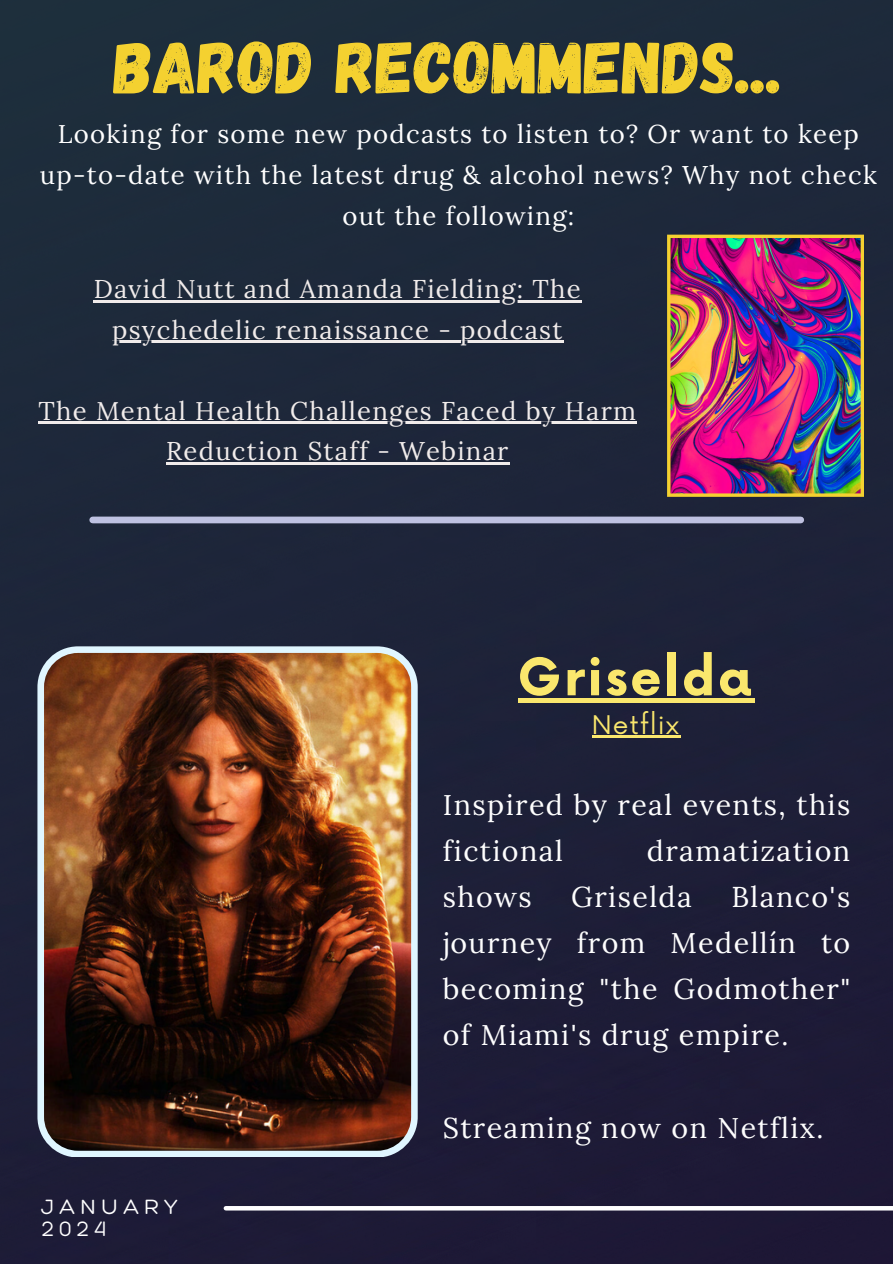
<style>
.page{position:relative;width:893px;height:1264px;background:#fff}
.page>*{position:absolute;margin:0;border:0;box-sizing:border-box;transform-origin:0 0}
.t1{font:73.5px "Gagalin";color:#f4d130}
.t2{font:700 50.55px "Now";letter-spacing:.05em;color:#fae76d}
.t3{font:28.65px/46.2px "Lora";letter-spacing:.05em;color:#fefefe}
.t4{font:25.65px/40.5px "Lora";letter-spacing:.05em;color:#f1eceb;text-align:center}
.t5{font:25.65px/40.8px "Lora";letter-spacing:.05em;color:#fff;text-align:center}
.t6{font:25.05px "Now";letter-spacing:.05em;color:#fae76d}
.t7{font:300 22.5px/22.5px "Hero";letter-spacing:.23em;color:#fff}
</style>
<div class="page">
<img style="left:0;top:0;width:892px;height:1263px">
<div style="left:93px;top:516px;width:707px;height:7px;background:#bec1e1"></div>
<img style="left:37px;top:646px;width:381px;height:510px">
<img style="left:667px;top:235px;width:196px;height:262px">
<div style="left:226px;top:1205px;width:666px;height:5px;background:#fff"></div>
<div style="left:517px;top:698px;width:237px;height:5px;background:#fae76d"></div>
<hr style="left:591px;top:735px;width:89px;height:3px;background:#fae76d">
<hr style="left:94px;top:300px;width:488px;height:2px;background:#f1eceb">
<hr style="left:112px;top:341px;width:348px;height:2px;background:#f1eceb">
<hr style="left:460px;top:341px;width:103px;height:2px;background:#f1eceb">
<hr style="left:39px;top:422px;width:598px;height:2px;background:#f1eceb">
<hr style="left:166px;top:462px;width:343px;height:2px;background:#f1eceb">
<h1 class="t1" style="left:114px;top:20px;width:669px">BAROD RECOMMENDS...</h1>
<p class="t5" style="left:40px;top:113px;width:838px">Looking for some new podcasts to listen to? Or want to keep up-to-date with the latest drug &amp; alcohol news? Why not check out the following:</p>
<p class="t4" style="left:94px;top:268px;width:488px">David Nutt and Amanda Fielding: The psychedelic renaissance - podcast</p>
<p class="t4" style="left:39px;top:390px;width:599px">The Mental Health Challenges Faced by Harm<br>Reduction Staff - Webinar</p>
<h2 class="t2" style="left:517px;top:649px;width:236px">Griselda</h2>
<p class="t6" style="left:591px;top:710px;width:89px">Netflix</p>
<p class="t3" style="left:442px;top:781px;width:409px">Inspired by real events, this fictional</p>
<p class="t3" style="left:646px;top:827px;width:205px">dramatization</p>
<p class="t3" style="left:442px;top:873px;width:409px;text-align:justify;text-indent:288px">Blanco's journey from Medellín to becoming "the Godmother" of Miami's drug empire.</p>
<p class="t3" style="left:442px;top:873px;width:90px">shows</p>
<p class="t3" style="left:571px;top:873px;width:122px">Griselda</p>
<p class="t7" style="left:41px;top:1194px;width:138px">JANUARY<br>2024</p>
<p class="t3" style="left:442px;top:1103px;width:382px">Streaming now on Netflix.</p>
</div>
